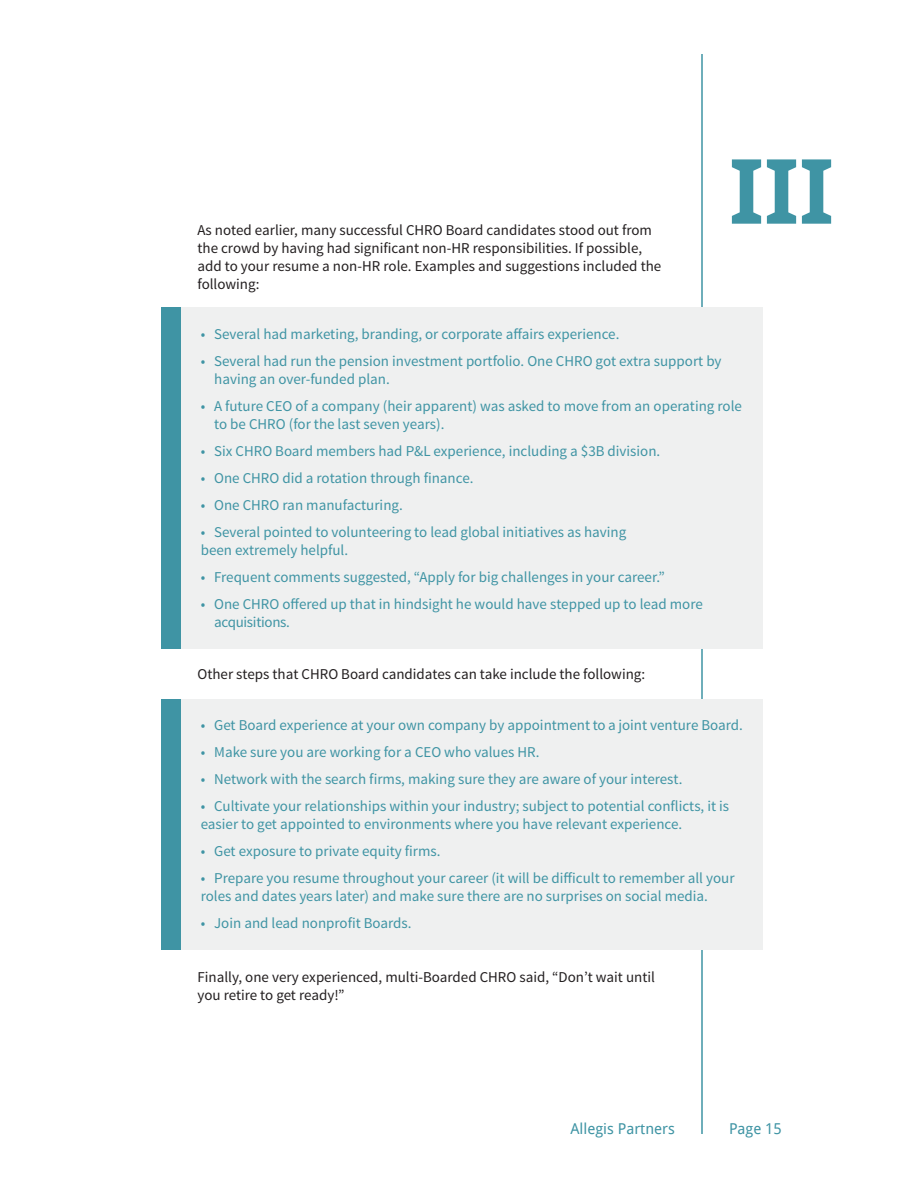
<style>
.page{position:relative;width:918px;height:1188px;background:#fff}
.page>*{position:absolute;margin:0;border:0;box-sizing:border-box;transform-origin:0 0}
.t1{font:700 90px "Droid Sans";color:#3f94a4}
.t2{font:15px/18px "Source Sans Pro";color:#3f94a4}
.t3{font:15px/18px "Source Sans Pro";color:#231f20}
.t4{font:15px "Droid Sans";color:#3f94a4}
</style>
<div class="page">
<hr style="left:701px;top:54px;width:2px;height:1080px;background:#3f94a4">
<div style="left:180px;top:308px;width:583px;height:341px;background:#eff0f0"></div>
<div style="left:180px;top:699px;width:583px;height:250px;background:#eff0f0"></div>
<div style="left:161px;top:308px;width:19px;height:341px;background:#3f94a4"></div>
<div style="left:161px;top:699px;width:19px;height:250px;background:#3f94a4"></div>
<p class="t3" style="left:197px;top:222px;width:465px">As noted earlier, many successful CHRO Board candidates stood out from the crowd by having had significant non-HR responsibilities. If possible, add to your resume a non-HR role. Examples and suggestions included the following:</p>
<h1 class="t1" style="left:729px;top:127px;width:107px">III</h1>
<p class="t2" style="left:201px;top:326px;width:420px">• Several had marketing, branding, or corporate affairs experience.</p>
<p class="t2" style="left:214px;top:353px;width:509px;text-indent:-14px">• Several had run the pension investment portfolio. One CHRO got extra support by having an over-funded plan.</p>
<p class="t2" style="left:214px;top:398px;width:529px;text-indent:-14px">• A future CEO of a company (heir apparent) was asked to move from an operating role to be CHRO (for the last seven years).</p>
<p class="t2" style="left:201px;top:443px;width:461px">• Six CHRO Board members had P&amp;L experience, including a $3B division.</p>
<p class="t2" style="left:201px;top:470px;width:274px">• One CHRO did a rotation through finance.</p>
<p class="t2" style="left:201px;top:497px;width:204px">• One CHRO ran manufacturing.</p>
<p class="t2" style="left:201px;top:524px;width:427px">• Several pointed to volunteering to lead global initiatives as having been extremely helpful.</p>
<p class="t2" style="left:201px;top:569px;width:466px">• Frequent comments suggested, “Apply for big challenges in your career.”</p>
<p class="t2" style="left:214px;top:596px;width:490px;text-indent:-14px">• One CHRO offered up that in hindsight he would have stepped up to lead more acquisitions.</p>
<p class="t3" style="left:197px;top:666px;width:449px">Other steps that CHRO Board candidates can take include the following:</p>
<p class="t2" style="left:201px;top:717px;width:544px">• Get Board experience at your own company by appointment to a joint venture Board.</p>
<p class="t2" style="left:201px;top:744px;width:340px">• Make sure you are working for a CEO who values HR.</p>
<p class="t2" style="left:201px;top:771px;width:483px">• Network with the search firms, making sure they are aware of your interest.</p>
<p class="t2" style="left:201px;top:798px;width:530px">• Cultivate your relationships within your industry; subject to potential conflicts, it is easier to get appointed to environments where you have relevant experience.</p>
<p class="t2" style="left:201px;top:843px;width:241px">• Get exposure to private equity firms.</p>
<p class="t2" style="left:201px;top:870px;width:535px">• Prepare you resume throughout your career (it will be difficult to remember all your roles and dates years later) and make sure there are no surprises on social media.</p>
<p class="t2" style="left:201px;top:915px;width:212px">• Join and lead nonprofit Boards.</p>
<p class="t3" style="left:197px;top:969px;width:459px">Finally, one very experienced, multi-Boarded CHRO said, “Don’t wait until you retire to get ready!”</p>
<p class="t4" style="left:570px;top:1118px;width:106px">Allegis Partners</p>
<p class="t4" style="left:729px;top:1118px;width:54px">Page 15</p>
</div>
